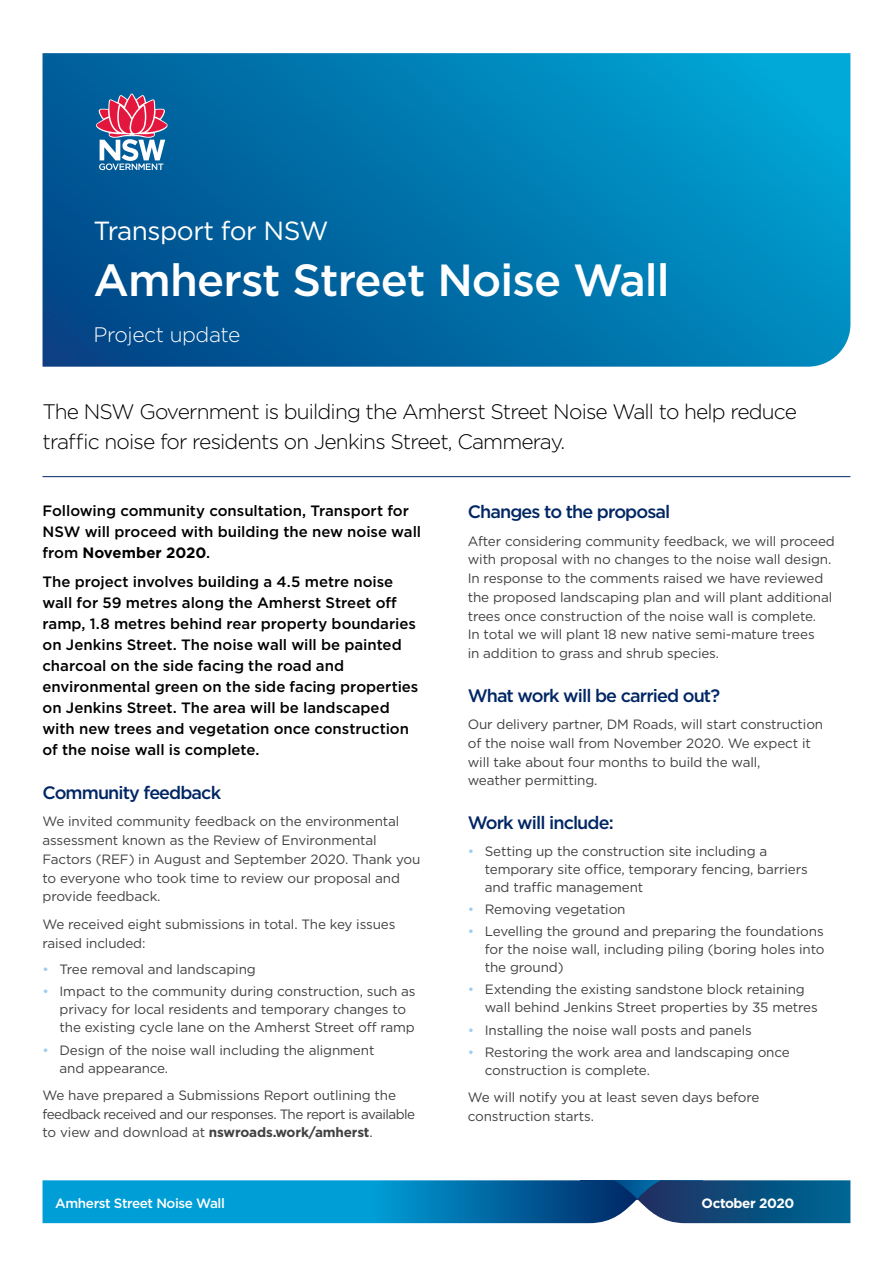
<style>
.page{position:relative;width:893px;height:1263px;background:#fff}
.page>*{position:absolute;margin:0;border:0;box-sizing:border-box;transform-origin:0 0}
._01_Heading{font:500 45px "Gotham";letter-spacing:-.02em;color:#fff}
.TfNSW_head{font:26.25px "Gotham";letter-spacing:-.02em;color:#fff}
.Intro_text{font:300 21px/30px "Gotham";letter-spacing:-.04em;color:#000}
._02_heading{font:300 21px "Gotham";letter-spacing:-.02em;color:#fff}
.Heading_3{font:500 18px "Gotham";letter-spacing:-.05em;color:#002664}
.Bold_Into_Body{font:500 15px/21px "Gotham";color:#000}
.SG_-_Body_Main{font:13.5px/18.8px "Gotham";letter-spacing:-.01em;color:#414042}
.SG_-_Bullets_L1{font:13.5px/18px "Gotham";letter-spacing:-.01em;color:#414042}
.SG_-_Body_Main-2{font:13.5px/18.8px "Gotham";letter-spacing:-.04em;color:#414042}
.SG_-_Bullets_L1_Last{font:13.5px/18px "Gotham";letter-spacing:-.01em;color:#414042}
.t1{font:500 13.5px "Gotham";letter-spacing:-.03em;color:#fff}
.t2{font:700 13.5px "Gotham";letter-spacing:-.03em;color:#fff}
.s1{font-weight:700}
.s2{color:#9ccdee}
</style>
<div class="page">
<svg style="left:43px;top:1180px;width:807px;height:43px;background:#097ab0"></svg>
<svg style="left:43px;top:53px;width:807px;height:314px;background:#0075ad"></svg>
<svg style="left:96px;top:94px;width:72px;height:76px"></svg>
<hr style="left:43px;top:476px;width:807px;height:1px;background:#002664">
<p class="TfNSW_head" style="left:94px;top:213px;width:236px">Transport for NSW</p>
<h1 class="_01_Heading" style="left:94px;top:250px;width:578px">Amherst Street Noise Wall</h1>
<h2 class="_02_heading" style="left:94px;top:322px;width:148px">Project update</h2>
<p class="Intro_text" style="left:43px;top:396px;width:756px">The NSW Government is building the Amherst Street Noise Wall to help reduce traffic noise for residents on Jenkins Street, Cammeray.</p>
<p class="Bold_Into_Body" style="left:43px;top:500px;width:380px">Following community consultation, Transport for<br>NSW will proceed with building the new noise wall from <span class="s1">November 2020</span>.</p>
<p class="Bold_Into_Body" style="left:43px;top:571px;width:377px">The project involves building a 4.5 metre noise wall for 59 metres along the Amherst Street off ramp, 1.8 metres behind rear property boundaries on Jenkins Street. The noise wall will be painted charcoal on the side facing the road and environmental green on the side facing properties on Jenkins Street. The area will be landscaped with new trees and vegetation once construction of the noise wall is complete.</p>
<h2 class="Heading_3" style="left:43px;top:781px;width:180px">Community feedback</h2>
<p class="SG_-_Body_Main" style="left:43px;top:812px;width:379px">We invited community feedback on the environmental assessment known as the Review of Environmental Factors (REF) in August and September 2020. Thank you to everyone who took time to review our proposal and provide feedback.</p>
<p class="SG_-_Body_Main" style="left:43px;top:914px;width:354px">We received eight submissions in total. The key issues raised included:</p>
<p class="SG_-_Bullets_L1" style="left:43px;top:960px;width:215px"><span class="s2">•</span> Tree removal and landscaping</p>
<p class="SG_-_Bullets_L1" style="left:60px;top:982px;width:358px;text-indent:-17px"><span class="s2">•</span> Impact to the community during construction, such as privacy for local residents and temporary changes to the existing cycle lane on the Amherst Street off ramp</p>
<p class="SG_-_Bullets_L1_Last" style="left:60px;top:1040px;width:316px;text-indent:-17px"><span class="s2">•</span> Design of the noise wall including the alignment and appearance.</p>
<p class="SG_-_Body_Main-2" style="left:43px;top:1085px;width:374px">We have prepared a Submissions Report outlining the feedback received and our responses. The report is available to view and download at <span class="s1">nswroads.work/amherst</span>.</p>
<h2 class="Heading_3" style="left:468px;top:500px;width:204px">Changes to the proposal</h2>
<p class="SG_-_Body_Main" style="left:468px;top:531px;width:369px">After considering community feedback, we will proceed with proposal with no changes to the noise wall design.<br>In response to the comments raised we have reviewed the proposed landscaping plan and will plant additional trees once construction of the noise wall is complete.<br>In total we will plant 18 new native semi-mature trees<br>in addition to grass and shrub species.</p>
<h2 class="Heading_3" style="left:468px;top:684px;width:254px">What work will be carried out?</h2>
<p class="SG_-_Body_Main" style="left:468px;top:715px;width:357px">Our delivery partner, DM Roads, will start construction of the noise wall from November 2020. We expect it will take about four months to build the wall,<br>weather permitting.</p>
<h2 class="Heading_3" style="left:468px;top:811px;width:147px">Work will include:</h2>
<p class="SG_-_Bullets_L1" style="left:485px;top:841px;width:325px;text-indent:-17px"><span class="s2">•</span> Setting up the construction site including a temporary site office, temporary fencing, barriers and traffic management</p>
<p class="SG_-_Bullets_L1" style="left:468px;top:900px;width:159px"><span class="s2">•</span> Removing vegetation</p>
<p class="SG_-_Bullets_L1" style="left:485px;top:922px;width:341px;text-align:justify;text-indent:-17px"><span class="s2">•</span> Levelling the ground and preparing the foundations for the noise wall, including piling (boring holes into the ground)</p>
<p class="SG_-_Bullets_L1" style="left:485px;top:980px;width:335px;text-indent:-17px"><span class="s2">•</span> Extending the existing sandstone block retaining wall behind Jenkins Street properties by 35 metres</p>
<p class="SG_-_Bullets_L1" style="left:468px;top:1020px;width:286px"><span class="s2">•</span> Installing the noise wall posts and panels</p>
<p class="SG_-_Bullets_L1_Last" style="left:485px;top:1043px;width:307px;text-indent:-17px"><span class="s2">•</span> Restoring the work area and landscaping once construction is complete.</p>
<p class="SG_-_Body_Main" style="left:468px;top:1088px;width:293px">We will notify you at least seven days before construction starts.</p>
<p class="t1" style="left:55px;top:1194px;width:171px">Amherst Street Noise Wall</p>
<p class="t2" style="left:702px;top:1194px;width:94px">October 2020</p>
</div>
